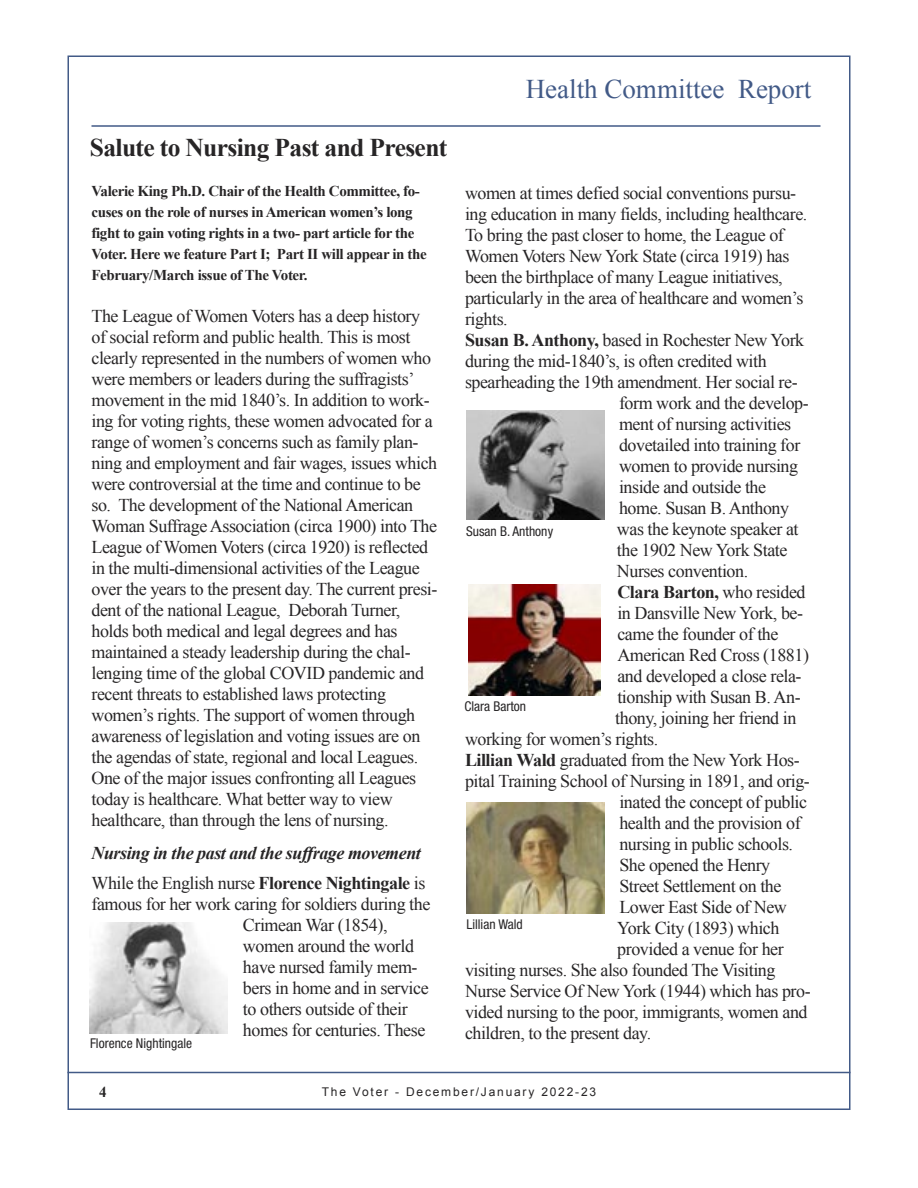
<style>
.page{position:relative;width:918px;height:1188px;background:#fff}
.page>*{position:absolute;margin:0;border:0;box-sizing:border-box;transform-origin:0 0}
.t1{font:27px "Times New Roman";color:#425a87}
.t2{font:700 25.5px "Times New Roman";letter-spacing:-.025em;color:#272526}
.t3{font:18px/21px "Times New Roman";letter-spacing:-.025em;color:#272526}
.t4{font:italic 700 18px "Times New Roman";letter-spacing:-.025em;color:#272526}
.t5{font:700 18px "Times New Roman";letter-spacing:-.025em;color:#272526}
.t6{font:700 15px/21px "Times New Roman";letter-spacing:-.025em;color:#272526}
.t7{font:condensed 13.5px "Helvetica Neue LT Std";color:#272526}
.t8{font:12px "Arial";letter-spacing:.15em;color:#272526}
.s1{font-weight:700}
.s2{font-weight:400}
</style>
<div class="page">
<hr style="left:68px;top:1072px;width:782px;height:1px;background:#425a87">
<hr style="left:92px;top:125px;width:728px;height:2px;background:#425a87">
<img style="left:90px;top:922px;width:138px;height:111px">
<img style="left:467px;top:410px;width:137px;height:109px">
<img style="left:466px;top:803px;width:138px;height:110px">
<svg style="left:600px;top:585px;width:1px;height:110px"></svg>
<img style="left:468px;top:585px;width:132px;height:110px">
<p class="t2" style="left:90px;top:134px;width:359px">Salute to Nursing Past and Present</p>
<p class="t6" style="left:92px;top:181px;width:337px">Valerie King Ph.D. Chair of the Health Committee, fo&shy;cuses on the role of nurses in American women’s long fight to gain voting rights in a two- part article for the Voter. Here we feature Part I; Part II will appear in the February/March issue of The Voter.</p>
<p class="t3" style="left:92px;top:306px;width:347px">The League of Women Voters has a deep history of social reform and public health. This is most clearly represented in the numbers of women who were members or leaders during the suffragists’ movement in the mid 1840’s. In addition to work&shy;ing for voting rights, these women advocated for a range of women’s concerns such as family plan&shy;ning and employment and fair wages, issues which were controversial at the time and continue to be so. The development of the National American Woman Suffrage Association (circa 1900) into The League of Women Voters (circa 1920) is reflected in the multi-dimensional activities of the League over the years to the present day. The current presi&shy;dent of the national League, Deborah Turner, holds both medical and legal degrees and has maintained a steady leadership during the chal&shy;lenging time of the global COVID pandemic and recent threats to established laws protecting women’s rights. The support of women through awareness of legislation and voting issues are on the agendas of state, regional and local Leagues.<br>One of the major issues confronting all Leagues today is healthcare. What better way to view healthcare, than through the lens of nursing.</p>
<p class="t4" style="left:92px;top:843px;width:331px">Nursing in the past and the suffrage movement</p>
<p class="t3" style="left:92px;top:873px;width:335px">While the English nurse <span class="s1">Florence Nightingale</span> is</p>
<p class="t3" style="left:92px;top:894px;width:340px">famous for her work caring for soldiers during the</p>
<p class="t3" style="left:243px;top:915px;width:146px">Crimean War (1854),</p>
<p class="t3" style="left:243px;top:936px;width:173px">women around the world</p>
<p class="t3" style="left:243px;top:957px;width:176px">have nursed family mem-</p>
<p class="t3" style="left:243px;top:978px;width:187px">bers in home and in service</p>
<p class="t3" style="left:243px;top:999px;width:166px">to others outside of their</p>
<p class="t3" style="left:243px;top:1020px;width:184px">homes for centuries. These</p>
<p class="t7" style="left:90px;top:1039px;width:104px">Florence Nightingale</p>
<p class="t1" style="left:526px;top:74px;width:287px">Health Committee Report</p>
<p class="t3" style="left:465px;top:182px;width:344px">women at times defied social conventions pursu&shy;ing education in many fields, including healthcare.</p>
<p class="t3" style="left:465px;top:224px;width:340px">To bring the past closer to home, the League of Women Voters New York State (circa 1919) has been the birthplace of many League initiatives, particularly in the area of healthcare and women’s rights.</p>
<p class="t3" style="left:465px;top:329px;width:341px"><span class="s1">Susan B. Anthony,</span> based in Rochester New York</p>
<p class="t3" style="left:465px;top:350px;width:303px">during the mid-1840’s, is often credited with</p>
<p class="t3" style="left:465px;top:371px;width:334px">spearheading the 19th amendment. Her social re-</p>
<p class="t3" style="left:619px;top:392px;width:191px">form work and the develop-</p>
<p class="t3" style="left:619px;top:413px;width:174px">ment of nursing activities</p>
<p class="t3" style="left:619px;top:434px;width:183px">dovetailed into training for</p>
<p class="t3" style="left:619px;top:455px;width:181px">women to provide nursing</p>
<p class="t3" style="left:619px;top:476px;width:149px">inside and outside the</p>
<p class="t3" style="left:619px;top:497px;width:172px">home. Susan B. Anthony</p>
<p class="t3" style="left:617px;top:518px;width:183px">was the keynote speaker at</p>
<p class="t3" style="left:617px;top:539px;width:172px">the 1902 New York State</p>
<p class="t3" style="left:617px;top:560px;width:133px">Nurses convention.</p>
<p class="t5" style="left:617px;top:581px;width:190px">Clara Barton, <span class="s2">who resided</span></p>
<p class="t3" style="left:617px;top:602px;width:187px">in Dansville New York, be-</p>
<p class="t3" style="left:617px;top:623px;width:163px">came the founder of the</p>
<p class="t3" style="left:617px;top:644px;width:193px">American Red Cross (1881)</p>
<p class="t3" style="left:617px;top:665px;width:186px">and developed a close rela-</p>
<p class="t3" style="left:617px;top:686px;width:185px">tionship with Susan B. An-</p>
<p class="t3" style="left:615px;top:707px;width:183px">thony, joining her friend in</p>
<p class="t3" style="left:465px;top:728px;width:195px">working for women’s rights.</p>
<p class="t3" style="left:465px;top:749px;width:336px"><span class="s1">Lillian Wald</span> graduated from the New York Hos-</p>
<p class="t3" style="left:465px;top:770px;width:346px">pital Training School of Nursing in 1891, and orig-</p>
<p class="t3" style="left:619px;top:791px;width:189px">inated the concept of public</p>
<p class="t3" style="left:619px;top:812px;width:183px">health and the provision of</p>
<p class="t3" style="left:619px;top:833px;width:175px">nursing in public schools.</p>
<p class="t3" style="left:619px;top:854px;width:152px">She opened the Henry</p>
<p class="t3" style="left:619px;top:875px;width:164px">Street Settlement on the</p>
<p class="t3" style="left:619px;top:896px;width:169px">Lower East Side of New</p>
<p class="t3" style="left:617px;top:917px;width:164px">York City (1893) which</p>
<p class="t3" style="left:617px;top:938px;width:168px">provided a venue for her</p>
<p class="t3" style="left:465px;top:959px;width:312px">visiting nurses. She also founded The Visiting</p>
<p class="t3" style="left:465px;top:980px;width:347px">Nurse Service Of New York (1944) which has pro-</p>
<p class="t3" style="left:465px;top:1001px;width:344px">vided nursing to the poor, immigrants, women and</p>
<p class="t3" style="left:465px;top:1022px;width:188px">children, to the present day.</p>
<p class="t7" style="left:466px;top:526px;width:89px">Susan B. Anthony</p>
<p class="t7" style="left:464px;top:701px;width:63px">Clara Barton</p>
<p class="t7" style="left:466px;top:919px;width:58px">Lillian Wald</p>
<p class="t6" style="left:99px;top:1082px;width:9px">4</p>
<p class="t8" style="left:322px;top:1085px;width:276px">The Voter - December/January 2022-23</p>
</div>
